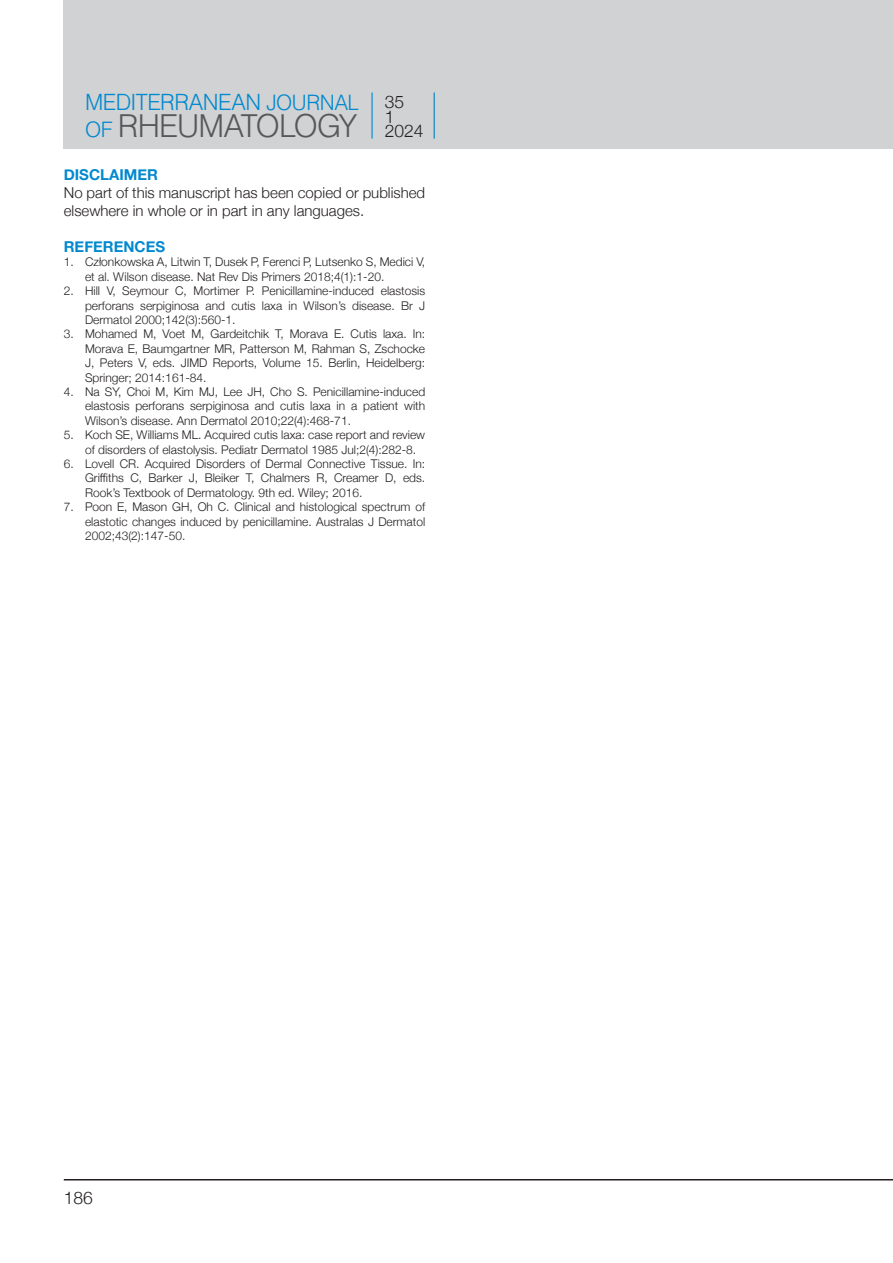
<style>
.page{position:relative;width:893px;height:1263px;background:#fff}
.page>*{position:absolute;margin:0;border:0;box-sizing:border-box;transform-origin:0 0}
.t1{font:31.2px "UB Helvetica Light";letter-spacing:-.025em;color:#57585a}
.t2{font:22.2px "UB Helvetica Light";letter-spacing:-.02em;color:#0089cf}
.t3{font:300 17.4px/15px "Helvetica Neue";color:#231f20}
.t4{font:300 15px/18px "Helvetica Neue";color:#231f20}
.t5{font:700 15px "Helvetica Neue";color:#0089cf}
.t6{font:300 12px/14.4px "Helvetica Neue";color:#231f20;text-align:justify}
.s1{font-size:21px}
.s2{font-size:21px;color:#0089cf}
</style>
<div class="page">
<hr style="left:64px;top:1179px;width:829px;height:1px;background:#231f20">
<div style="left:64px;top:0;width:829px;height:149px;background:#d1d2d4"></div>
<hr style="left:371px;top:92px;width:2px;height:47px;background:#0089cf">
<hr style="left:434px;top:92px;width:1px;height:47px;background:#0082bf">
<h2 class="t2" style="left:85px;top:89px;width:275px">MEDITERRANEAN <span class="s1">JOURNAL</span></h2>
<h1 class="t1" style="left:85px;top:107px;width:273px"><span class="s2">OF</span> RHEUMATOLOGY</h1>
<h3 class="t3" style="left:385px;top:93px;width:40px">35<br>1<br>2024</h3>
<p class="t5" style="left:64px;top:163px;width:96px">DISCLAIMER</p>
<p class="t4" style="left:64px;top:183px;width:363px">No part of this manuscript has been copied or published elsewhere in whole or in part in any languages.</p>
<p class="t5" style="left:64px;top:235px;width:103px">REFERENCES</p>
<p class="t6" style="left:85px;top:254px;width:342px;text-indent:-21px">1. Członkowska A, Litwin T, Dusek P, Ferenci P, Lutsenko S, Medici V, et al. Wilson disease. Nat Rev Dis Primers 2018;4(1):1-20.</p>
<p class="t6" style="left:85px;top:283px;width:342px;text-indent:-21px">2. Hill V, Seymour C, Mortimer P. Penicillamine-induced elastosis perforans serpiginosa and cutis laxa in Wilson’s disease. Br J Dermatol 2000;142(3):560-1.</p>
<p class="t6" style="left:85px;top:326px;width:342px;text-indent:-21px">3. Mohamed M, Voet M, Gardeitchik T, Morava E. Cutis laxa. In:<br>Morava E, Baumgartner MR, Patterson M, Rahman S, Zschocke J, Peters V, eds. JIMD Reports, Volume 15. Berlin, Heidelberg:<br>Springer; 2014:161-84.</p>
<p class="t6" style="left:85px;top:384px;width:342px;text-indent:-21px">4. Na SY, Choi M, Kim MJ, Lee JH, Cho S. Penicillamine-induced elastosis perforans serpiginosa and cutis laxa in a patient with Wilson’s disease. Ann Dermatol 2010;22(4):468-71.</p>
<p class="t6" style="left:85px;top:427px;width:342px;text-indent:-21px">5. Koch SE, Williams ML. Acquired cutis laxa: case report and review of disorders of elastolysis. Pediatr Dermatol 1985 Jul;2(4):282-8.</p>
<p class="t6" style="left:85px;top:456px;width:342px;text-indent:-21px">6. Lovell CR. Acquired Disorders of Dermal Connective Tissue. In:<br>Griffiths C, Barker J, Bleiker T, Chalmers R, Creamer D, eds.<br>Rook’s Textbook of Dermatology. 9th ed. Wiley; 2016.</p>
<p class="t6" style="left:85px;top:499px;width:342px;text-indent:-21px">7. Poon E, Mason GH, Oh C. Clinical and histological spectrum of elastotic changes induced by penicillamine. Australas J Dermatol 2002;43(2):147-50.</p>
<h3 class="t3" style="left:64px;top:1189px;width:31px">186</h3>
</div>
